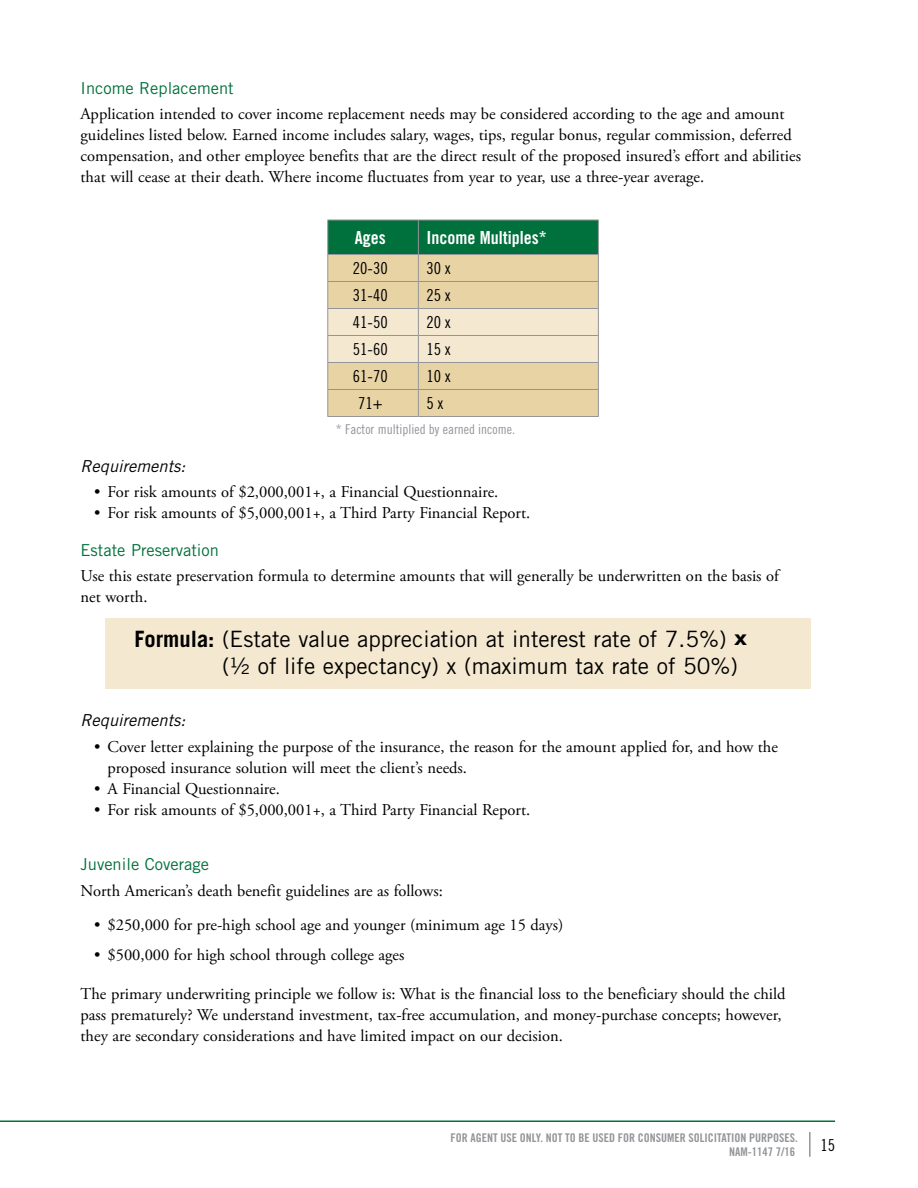
<style>
.page{position:relative;width:918px;height:1188px;background:#fff}
.page>*{position:absolute;margin:0;border:0;box-sizing:border-box;transform-origin:0 0}
.t1{font:22.5px/27px "Trade Gothic";color:#000}
.t2{font:18px "Trade Gothic Bold Cond Twenty";color:#fff}
.t3{font:16.5px/21px "Adobe Garamond Pro";color:#000}
.t4{font:16.5px "Trade Gothic";color:#00703c}
.t5{font:16.5px "Trade Gothic Cond Eighteen";color:#000}
.t6{font:italic 16.5px "Trade Gothic";color:#000}
.t7{font:13.5px "Trade Gothic Cond Eighteen";color:#939598}
.t8{font:12px/14.4px "Trade Gothic Bold Cond Twenty";color:#939598;text-align:right}
.s1{font-weight:700}
.s2{font-weight:700;font-size:19.5px}
</style>
<div class="page">
<hr style="left:0;top:1120px;width:835px;height:2px;background:#00703c">
<hr style="left:809px;top:1132px;width:2px;height:25px;background:#939598">
<div style="left:105px;top:618px;width:706px;height:71px;background:#f4e8d1"></div>
<svg style="left:327px;top:220px;width:272px;height:196px;background:#c0c59e"></svg>
<hr style="left:327px;top:416px;width:91px;height:1px;background:#939598">
<hr style="left:418px;top:416px;width:181px;height:1px;background:#939598">
<p class="t4" style="left:81px;top:78px;width:155px">Income Replacement</p>
<p class="t3" style="left:81px;top:104px;width:722px">Application intended to cover income replacement needs may be considered according to the age and amount guidelines listed below. Earned income includes salary, wages, tips, regular bonus, regular commission, deferred compensation, and other employee benefits that are the direct result of the proposed insured’s effort and abilities that will cease at their death. Where income fluctuates from year to year, use a three-year average.</p>
<p class="t2" style="left:355px;top:227px;width:32px">Ages</p>
<p class="t2" style="left:426px;top:227px;width:122px">Income Multiples*</p>
<p class="t5" style="left:353px;top:259px;width:36px">20-30</p>
<p class="t5" style="left:426px;top:259px;width:26px">30 x</p>
<p class="t5" style="left:353px;top:286px;width:36px">31-40</p>
<p class="t5" style="left:426px;top:286px;width:26px">25 x</p>
<p class="t5" style="left:353px;top:312px;width:36px">41-50</p>
<p class="t5" style="left:426px;top:312px;width:26px">20 x</p>
<p class="t5" style="left:353px;top:339px;width:36px">51-60</p>
<p class="t5" style="left:426px;top:339px;width:26px">15 x</p>
<p class="t5" style="left:353px;top:366px;width:36px">61-70</p>
<p class="t5" style="left:426px;top:366px;width:26px">10 x</p>
<p class="t5" style="left:358px;top:393px;width:26px">71+</p>
<p class="t5" style="left:426px;top:393px;width:18px">5 x</p>
<p class="t7" style="left:336px;top:421px;width:181px">* Factor multiplied by earned income.</p>
<p class="t6" style="left:81px;top:456px;width:106px">Requirements:</p>
<p class="t3" style="left:94px;top:482px;width:406px">• For risk amounts of $2,000,001+, a Financial Questionnaire.</p>
<p class="t3" style="left:94px;top:503px;width:438px">• For risk amounts of $5,000,001+, a Third Party Financial Report.</p>
<p class="t4" style="left:81px;top:540px;width:140px">Estate Preservation</p>
<p class="t3" style="left:81px;top:566px;width:700px">Use this estate preservation formula to determine amounts that will generally be underwritten on the basis of net worth.</p>
<h1 class="t1" style="left:222px;top:625px;width:527px;text-indent:-88px"><span class="s1">Formula:</span> (Estate value appreciation at interest rate of 7.5%) <span class="s2">x </span>(½ of life expectancy) x (maximum tax rate of 50%)</h1>
<p class="t6" style="left:81px;top:711px;width:106px">Requirements:</p>
<p class="t3" style="left:108px;top:737px;width:672px;text-indent:-14px">• Cover letter explaining the purpose of the insurance, the reason for the amount applied for, and how the proposed insurance solution will meet the client’s needs.</p>
<p class="t3" style="left:94px;top:779px;width:187px">• A Financial Questionnaire.</p>
<p class="t3" style="left:94px;top:800px;width:438px">• For risk amounts of $5,000,001+, a Third Party Financial Report.</p>
<p class="t4" style="left:81px;top:854px;width:130px">Juvenile Coverage</p>
<p class="t3" style="left:81px;top:880px;width:364px">North American’s death benefit guidelines are as follows:</p>
<p class="t3" style="left:94px;top:915px;width:471px">• $250,000 for pre-high school age and younger (minimum age 15 days)</p>
<p class="t3" style="left:94px;top:945px;width:312px">• $500,000 for high school through college ages</p>
<p class="t3" style="left:81px;top:984px;width:707px">The primary underwriting principle we follow is: What is the financial loss to the beneficiary should the child pass prematurely? We understand investment, tax-free accumulation, and money-purchase concepts; however, they are secondary considerations and have limited impact on our decision.</p>
<p class="t8" style="left:450px;top:1130px;width:349px">FOR AGENT USE ONLY. NOT TO BE USED FOR CONSUMER SOLICITATION PURPOSES.<br>NAM-1147 7/16</p>
<p class="t5" style="left:820px;top:1135px;width:16px">15</p>
</div>
